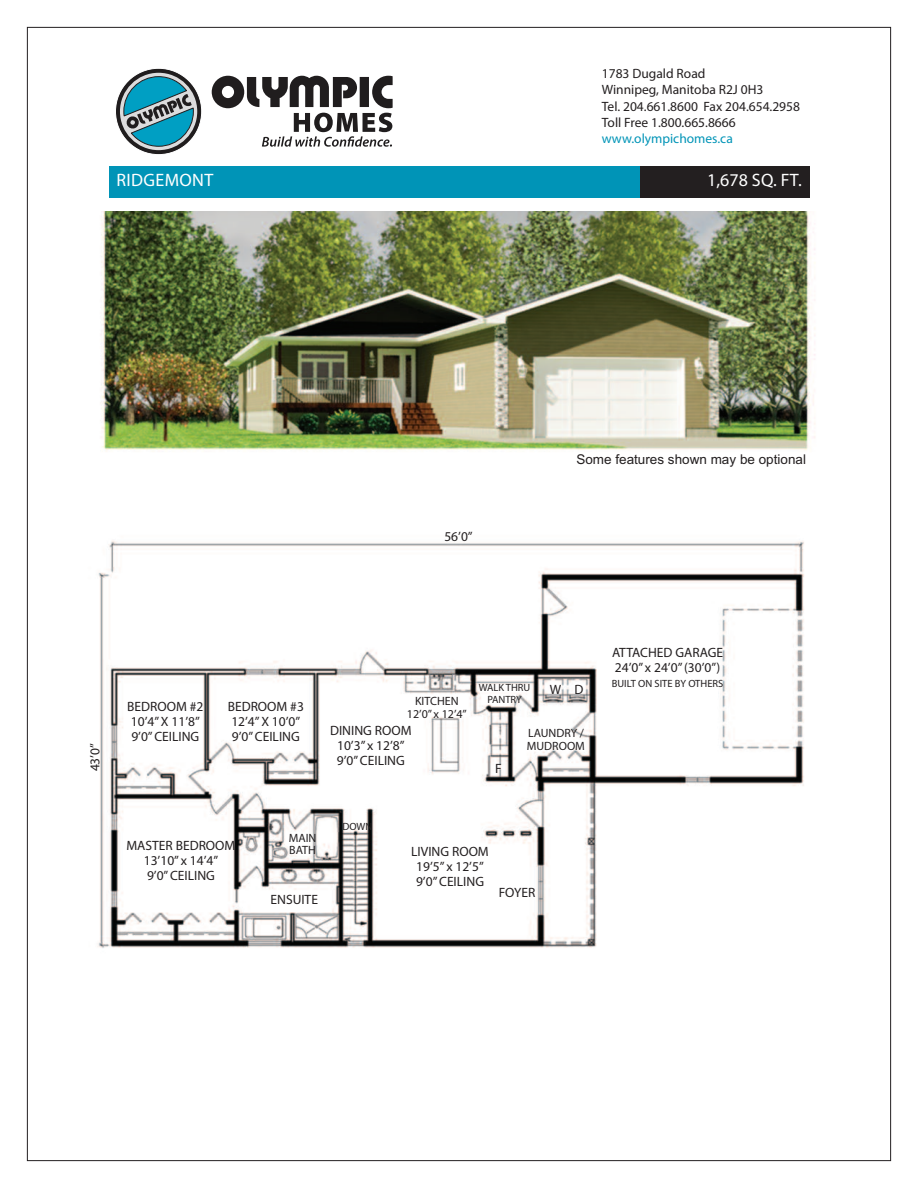
<style>
.page{position:relative;width:918px;height:1188px;background:#fff}
.page>*{position:absolute;margin:0;border:0;box-sizing:border-box;transform-origin:0 0}
.t1{font:18px "Myriad Pro";letter-spacing:.02em;color:#fff}
.t2{font:13.5px/15px "Myriad Pro";color:#231f20}
.t3{font:13.5px "Arial";color:#231f20}
.t4{font:13.5px "Myriad Pro";color:#0094b7}
.t5{font:12px/13.5px "Myriad Pro";color:#231f20}
.t6{font:10.5px/12px "Myriad Pro";color:#231f20;text-align:center}
</style>
<div class="page">
<div style="left:640px;top:166px;width:169px;height:32px;background:#231f20"></div>
<svg style="left:116px;top:68px;width:86px;height:87px"></svg>
<div style="left:120px;top:73px;width:77px;height:77px;background:#dcdcdd;border-radius:50%"></div>
<svg style="left:123px;top:76px;width:71px;height:71px"></svg>
<svg style="left:212px;top:76px;width:181px;height:71px"></svg>
<div style="left:109px;top:166px;width:531px;height:32px;background:#0094b7"></div>
<img style="left:98px;top:212px;width:718px;height:736px">
<p class="t2" style="left:602px;top:67px;width:200px;line-height:16.2px">1783 Dugald Road<br>Winnipeg, Manitoba R2J 0H3<br>Tel. 204.661.8600 Fax 204.654.2958<br>Toll Free 1.800.665.8666</p>
<p class="t4" style="left:602px;top:133px;width:132px">www.olympichomes.ca</p>
<h1 class="t1" style="left:116px;top:174px;width:99px">RIDGEMONT</h1>
<h1 class="t1" style="left:707px;top:174px;width:96px">1,678 SQ. FT.</h1>
<p class="t2" style="left:444px;top:530px;width:30px">56’0”</p>
<p class="t3" style="left:576px;top:451px;width:231px">Some features shown may be optional</p>
<p class="t2" style="left:88px;top:771px;width:30px;rotate:-90deg">43’0”</p>
<p class="t2" style="left:127px;top:700px;width:78px">BEDROOM #2<br>10’4”X 11’8”<br>9’0”CEILING</p>
<p class="t2" style="left:228px;top:700px;width:78px">BEDROOM #3<br>12’4”X 10’0”<br>9’0”CEILING</p>
<p class="t5" style="left:407px;top:695px;width:62px;text-align:center">KITCHEN<br>12’0” x 12’4”</p>
<p class="t2" style="left:330px;top:724px;width:83px;text-align:center">DINING ROOM<br>10’3” x 12’8”<br>9’0”CEILING</p>
<p class="t6" style="left:479px;top:682px;width:53px">WALK THRU<br>PANTRY</p>
<p class="t2" style="left:550px;top:683px;width:35px">W D</p>
<p class="t2" style="left:495px;top:762px;width:8px">F</p>
<p class="t5" style="left:527px;top:727px;width:60px">LAUNDRY /<br>MUDROOM</p>
<p class="t2" style="left:127px;top:839px;width:110px;text-align:center">MASTER BEDROOM<br>13’10” x 14’4”<br>9’0”CEILING</p>
<p class="t5" style="left:289px;top:832px;width:29px;line-height:12px">MAIN<br>BATH</p>
<p class="t2" style="left:271px;top:893px;width:49px">ENSUITE</p>
<p class="t6" style="left:342px;top:821px;width:32px">DOWN</p>
<p class="t2" style="left:411px;top:845px;width:79px;text-align:center">LIVING ROOM<br>19’5” x 12’5”<br>9’0”CEILING</p>
<p class="t2" style="left:499px;top:886px;width:38px">FOYER</p>
<p class="t2" style="left:612px;top:646px;width:113px">ATTACHED GARAGE<br>24’0” x 24’0”(30’0”)</p>
<p class="t6" style="left:612px;top:678px;width:113px">BUILT ON SITE BY OTHERS</p>
</div>
